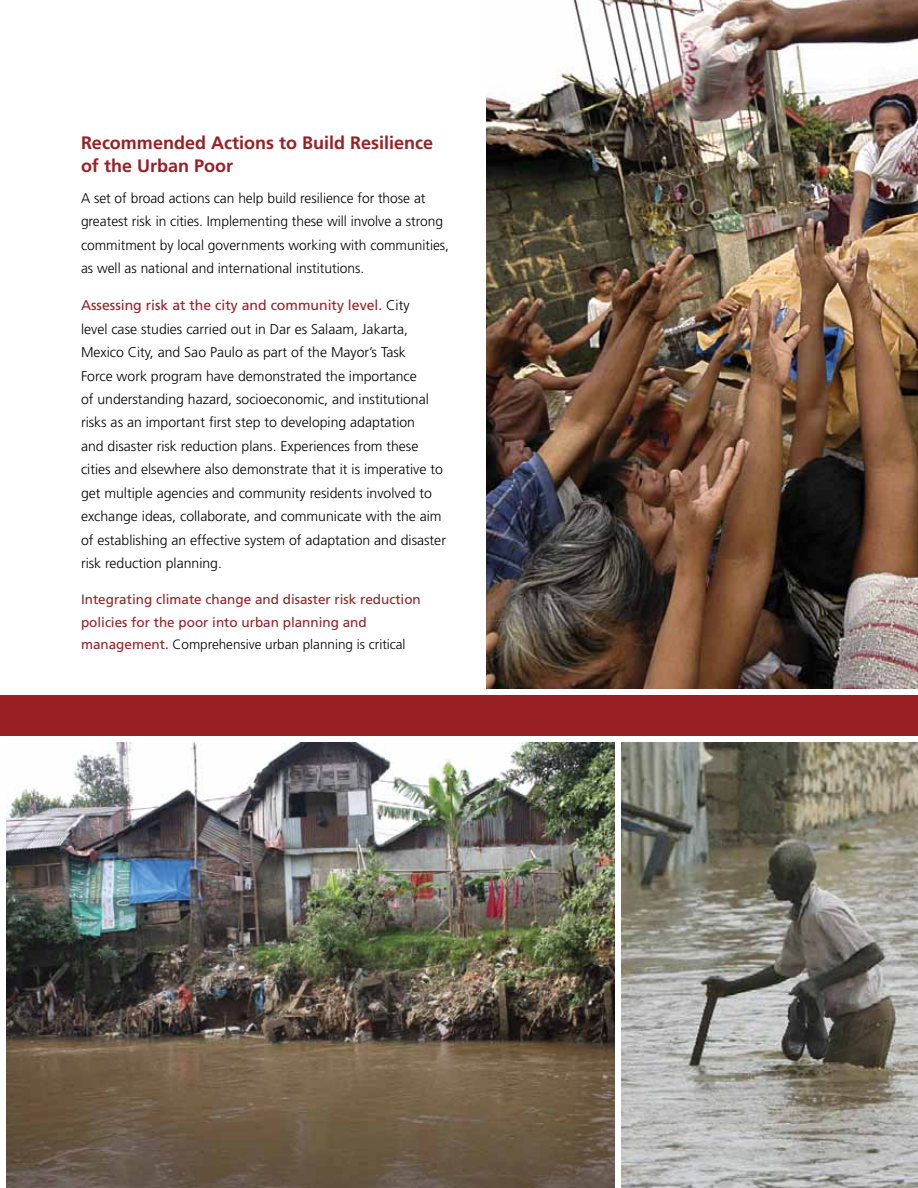
<style>
.page{position:relative;width:918px;height:1188px;background:#fff}
.page>*{position:absolute;margin:0;border:0;box-sizing:border-box;transform-origin:0 0}
.t1{font:700 18px/24px "Frutiger";color:#982025}
.t2{font:300 14.1px/23.4px "Frutiger";color:#000}
.t3{font:13.5px/22.5px "Frutiger";color:#982025}
.s1{font-weight:400;color:#982025}
.s2{font-weight:300;color:#000}
</style>
<div class="page">
<div style="left:0;top:695px;width:918px;height:41px;background:#982025"></div>
<img style="left:7px;top:742px;width:607px;height:446px">
<img style="left:486px;top:0;width:432px;height:688px">
<img style="left:621px;top:742px;width:297px;height:446px">
<p class="t1" style="left:81px;top:130px;width:354px">Recommended Actions to Build Resilience of the Urban Poor</p>
<p class="t2" style="left:81px;top:186px;width:370px">A set of broad actions can help build resilience for those at greatest risk in cities. Implementing these will involve a strong commitment by local governments working with communities, as well as national and international institutions.</p>
<p class="t2" style="left:81px;top:294px;width:367px"><span class="s1">Assessing risk at the city and community level.</span> City<br>level case studies carried out in Dar es Salaam, Jakarta, Mexico City, and Sao Paulo as part of the Mayor’s Task<br>Force work program have demonstrated the importance<br>of understanding hazard, socioeconomic, and institutional risks as an important first step to developing adaptation<br>and disaster risk reduction plans. Experiences from these cities and elsewhere also demonstrate that it is imperative to get multiple agencies and community residents involved to exchange ideas, collaborate, and communicate with the aim of establishing an effective system of adaptation and disaster risk reduction planning.</p>
<p class="t3" style="left:81px;top:589px;width:341px">Integrating climate change and disaster risk reduction policies for the poor into urban planning and management. <span class="s2">Comprehensive urban planning is critical</span></p>
</div>
